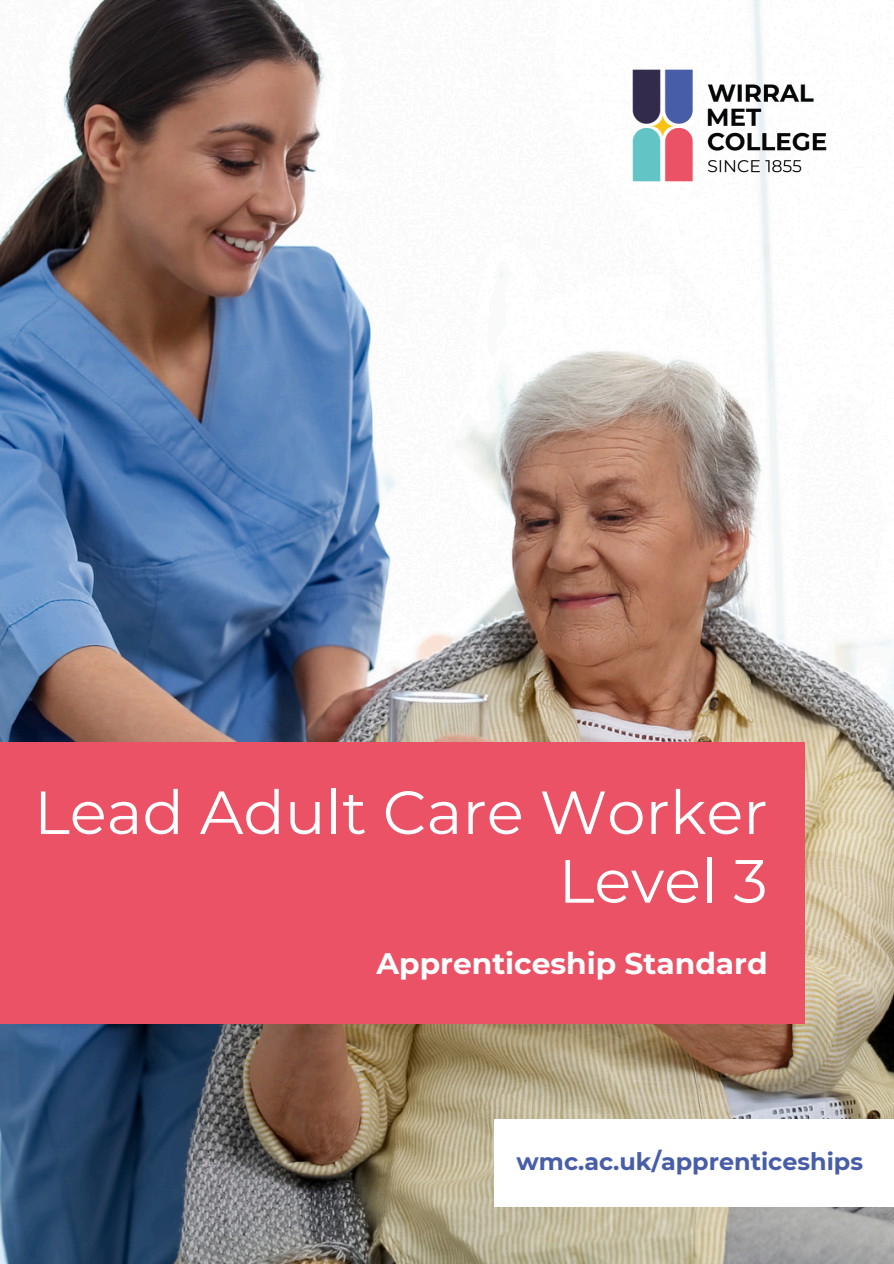
<style>
.page{position:relative;width:894px;height:1264px;background:#fff}
.page>*{position:absolute;margin:0;border:0;box-sizing:border-box;transform-origin:0 0}
.t1{font:60.9px/68.7px "Montserrat";color:#fff;text-align:right}
.t2{font:700 29.7px "Montserrat";color:#fff}
.t3{font:700 23.85px "Montserrat";color:#485da8}
</style>
<div class="page">
<img style="left:0;top:0;width:893px;height:1263px">
<div style="left:0;top:742px;width:804px;height:281px;background:#eb5265"></div>
<div style="left:493px;top:1119px;width:400px;height:87px;background:#fff"></div>
<img style="left:609px;top:46px;width:239px;height:159px">
<p class="t1" style="left:34px;top:777px;width:735px">Lead Adult Care Worker<br>Level 3</p>
<h1 class="t2" style="left:376px;top:945px;width:392px">Apprenticeship Standard</h1>
<h2 class="t3" style="left:516px;top:1147px;width:348px">wmc.ac.uk/apprenticeships</h2>
</div>
